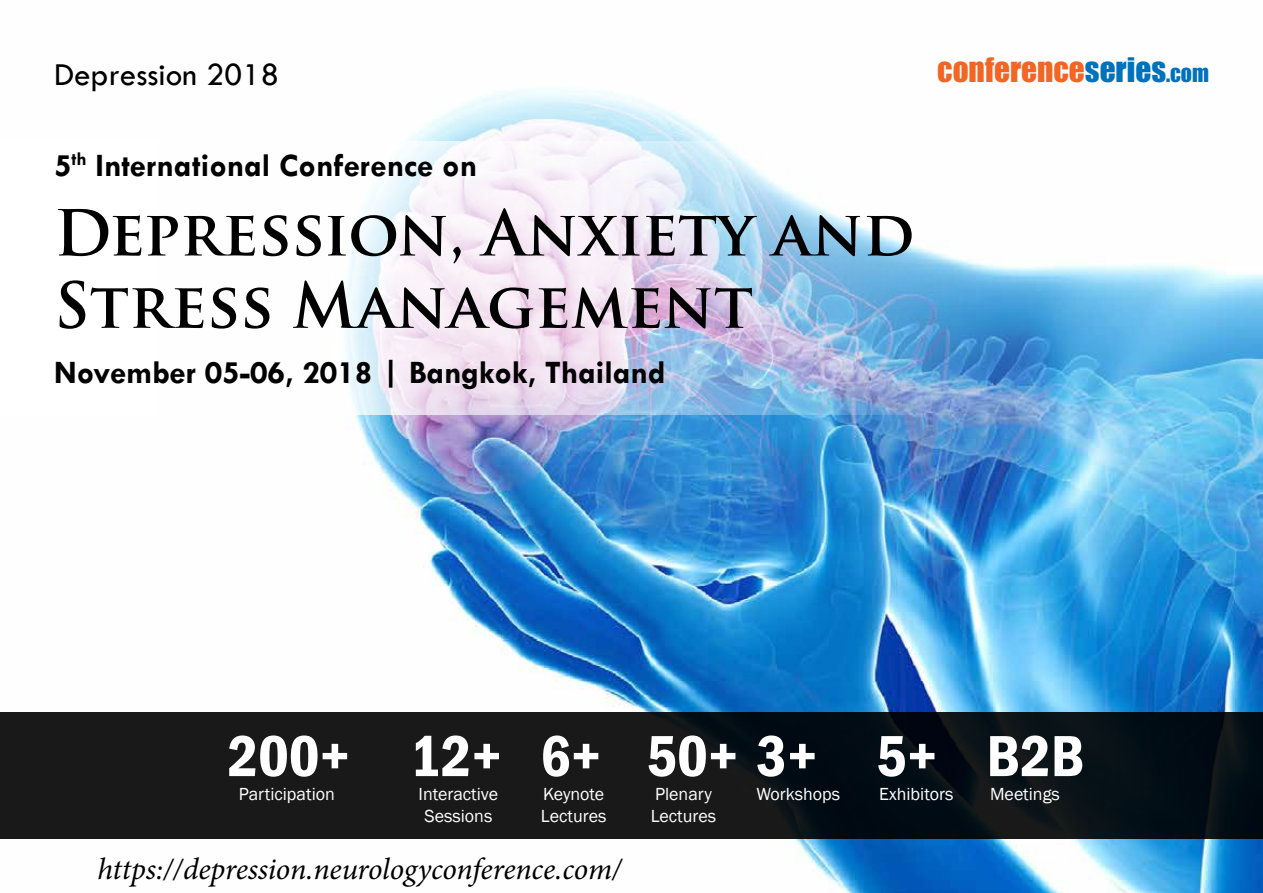
<style>
.page{position:relative;width:1263px;height:893px;background:#fff}
.page>*{position:absolute;margin:0;border:0;box-sizing:border-box;transform-origin:0 0}
.t1{font:700 61.65px/72.3px "Trajan Pro";color:#000}
.t2{font:600 condensed 60px "Franklin Gothic";color:#fff}
.t3{font:33.15px "Tw Cen";color:#000}
.t4{font:700 33px "Tw Cen";color:#000}
.t5{font:31.2px "Impact";color:#f26522}
.t6{font:italic 30.6px "Minion Pro";letter-spacing:-.005em;color:#000}
.t7{font:18px/21.6px "Franklin Gothic";color:#fff}
.s1{color:#0072bc}
.s2{font-size:21.9px;color:#0072bc}
</style>
<div class="page">
<img style="left:355px;top:89px;width:908px;height:804px">
<img style="left:344px;top:141px;width:664px;height:274px">
<div style="left:0;top:712px;width:1263px;height:127px;background:linear-gradient(to right,#1f1c1a,#030e16)"></div>
<div style="left:930px;top:50px;width:286px;height:40px;background:#fff"></div>
<h3 class="t3" style="left:54px;top:54px;width:227px">Depression 2018</h3>
<h3 class="t4" style="left:54px;top:146px;width:425px">5<sup>th</sup> International Conference on</h3>
<h1 class="t1" style="left:54px;top:198px;width:862px">Depression, Anxiety and<br>Stress Management</h1>
<h3 class="t4" style="left:54px;top:353px;width:613px">November 05-06, 2018 | Bangkok, Thailand</h3>
<h3 class="t5" style="left:937px;top:46px;width:273px">CONFERENCE<span class="s1">SERIES</span><span class="s2">.COM</span></h3>
<h2 class="t2" style="left:228px;top:716px;width:858px">200+ 12+ 6+ 50+ 3+ 5+ B2B</h2>
<p class="t7" style="left:419px;top:784px;width:81px;text-align:center">Interactive<br>Sessions</p>
<p class="t7" style="left:541px;top:784px;width:67px">Keynote<br>Lectures</p>
<p class="t7" style="left:651px;top:784px;width:67px">Plenary<br>Lectures</p>
<p class="t7" style="left:756px;top:784px;width:85px">Workshops</p>
<p class="t7" style="left:879px;top:784px;width:76px">Exhibitors</p>
<p class="t7" style="left:990px;top:784px;width:71px">Meetings</p>
<h3 class="t6" style="left:98px;top:848px;width:526px">https://depression.neurologyconference.com/</h3>
<p class="t7" style="left:239px;top:784px;width:98px">Participation</p>
</div>
